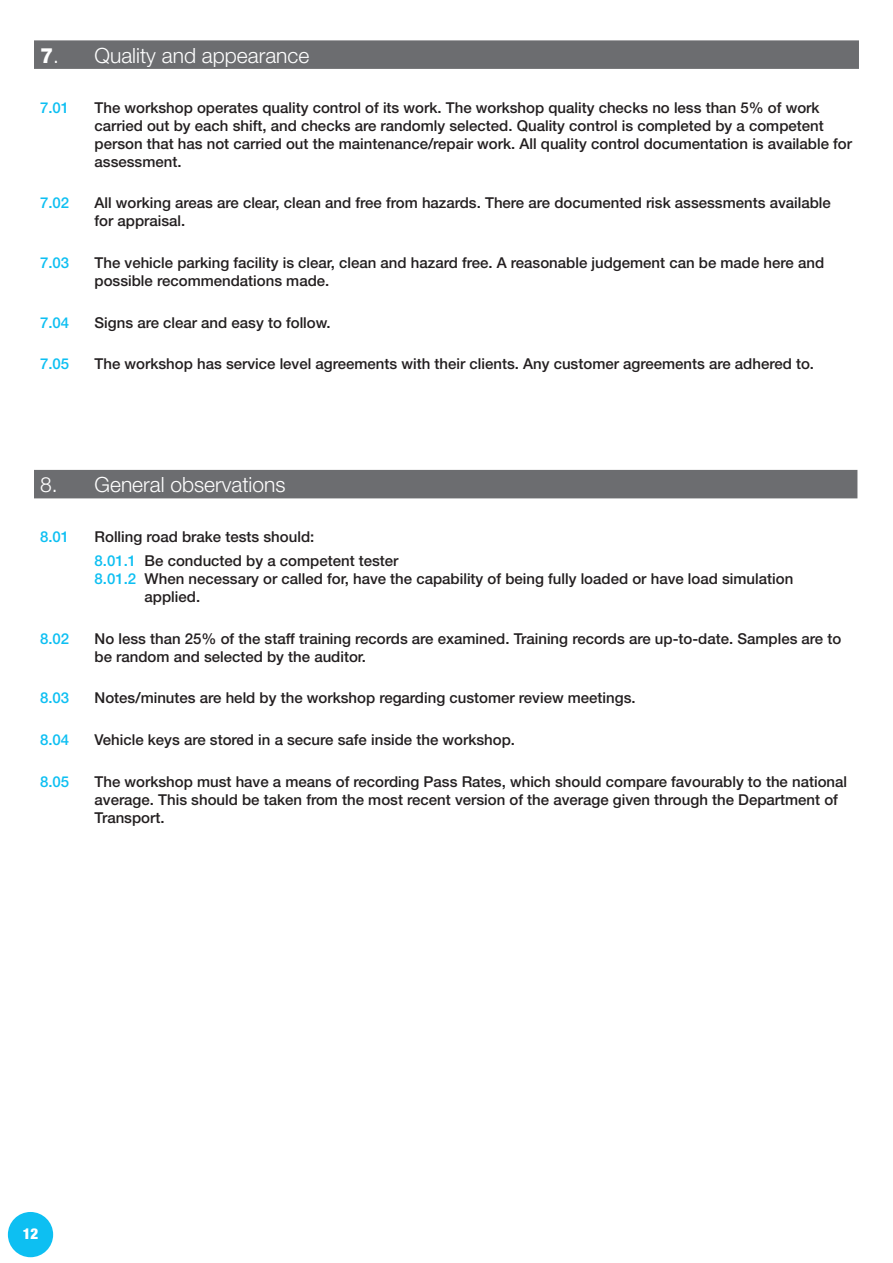
<style>
.page{position:relative;width:893px;height:1263px;background:#fff}
.page>*{position:absolute;margin:0;border:0;box-sizing:border-box;transform-origin:0 0}
.t1{font:300 21px "Helvetica Neue";color:#fff}
.t2{font:800 21px "Helvetica Neue";color:#fff}
.t3{font:500 15px/18px "Helvetica Neue";color:#231f20}
.t4{font:500 15px "Helvetica Neue";color:#0dbff2}
.t5{font:900 condensed 15px "Helvetica Neue";color:#fff}
.s1{font-weight:300}
.s2{color:#0dbff2}
</style>
<div class="page">
<div style="left:8px;top:1212px;width:45px;height:45px;background:#0dbff2;border-radius:50%"></div>
<div style="left:34px;top:40px;width:825px;height:29px;background:#6c6d70"></div>
<div style="left:34px;top:470px;width:823px;height:28px;background:#6c6d70"></div>
<p class="t2" style="left:40px;top:43px;width:21px">7<span class="s1">.</span></p>
<p class="t1" style="left:95px;top:43px;width:216px">Quality and appearance</p>
<p class="t4" style="left:40px;top:98px;width:31px">7.01</p>
<p class="t3" style="left:95px;top:98px;width:759px">The workshop operates quality control of its work. The workshop quality checks no less than 5% of work carried out by each shift, and checks are randomly selected. Quality control is completed by a competent person that has not carried out the maintenance/repair work. All quality control documentation is available for assessment.</p>
<p class="t4" style="left:40px;top:194px;width:31px">7.02</p>
<p class="t3" style="left:95px;top:194px;width:738px">All working areas are clear, clean and free from hazards. There are documented risk assessments available for appraisal.</p>
<p class="t4" style="left:40px;top:254px;width:31px">7.03</p>
<p class="t3" style="left:95px;top:253px;width:731px">The vehicle parking facility is clear, clean and hazard free. A reasonable judgement can be made here and possible recommendations made.</p>
<p class="t4" style="left:40px;top:313px;width:31px">7.04</p>
<p class="t3" style="left:95px;top:313px;width:238px">Signs are clear and easy to follow.</p>
<p class="t4" style="left:40px;top:355px;width:31px">7.05</p>
<p class="t3" style="left:95px;top:355px;width:721px">The workshop has service level agreements with their clients. Any customer agreements are adhered to.</p>
<p class="t1" style="left:40px;top:472px;width:19px">8.</p>
<p class="t1" style="left:95px;top:472px;width:192px">General observations</p>
<p class="t4" style="left:40px;top:528px;width:31px">8.01</p>
<p class="t3" style="left:95px;top:528px;width:221px">Rolling road brake tests should:</p>
<p class="t3" style="left:95px;top:551px;width:306px"><span class="s2">8.01.1</span> Be conducted by a competent tester</p>
<p class="t3" style="left:145px;top:569px;width:650px;text-indent:-50px"><span class="s2">8.01.2</span> When necessary or called for, have the capability of being fully loaded or have load simulation applied.</p>
<p class="t4" style="left:40px;top:629px;width:31px">8.02</p>
<p class="t3" style="left:95px;top:629px;width:748px">No less than 25% of the staff training records are examined. Training records are up-to-date. Samples are to be random and selected by the auditor.</p>
<p class="t4" style="left:40px;top:689px;width:31px">8.03</p>
<p class="t3" style="left:95px;top:689px;width:543px">Notes/minutes are held by the workshop regarding customer review meetings.</p>
<p class="t4" style="left:40px;top:731px;width:31px">8.04</p>
<p class="t3" style="left:95px;top:730px;width:422px">Vehicle keys are stored in a secure safe inside the workshop.</p>
<p class="t4" style="left:40px;top:772px;width:31px">8.05</p>
<p class="t3" style="left:95px;top:772px;width:754px">The workshop must have a means of recording Pass Rates, which should compare favourably to the national average. This should be taken from the most recent version of the average given through the Department of<br>Transport.</p>
<p class="t5" style="left:23px;top:1225px;width:17px">12</p>
</div>
